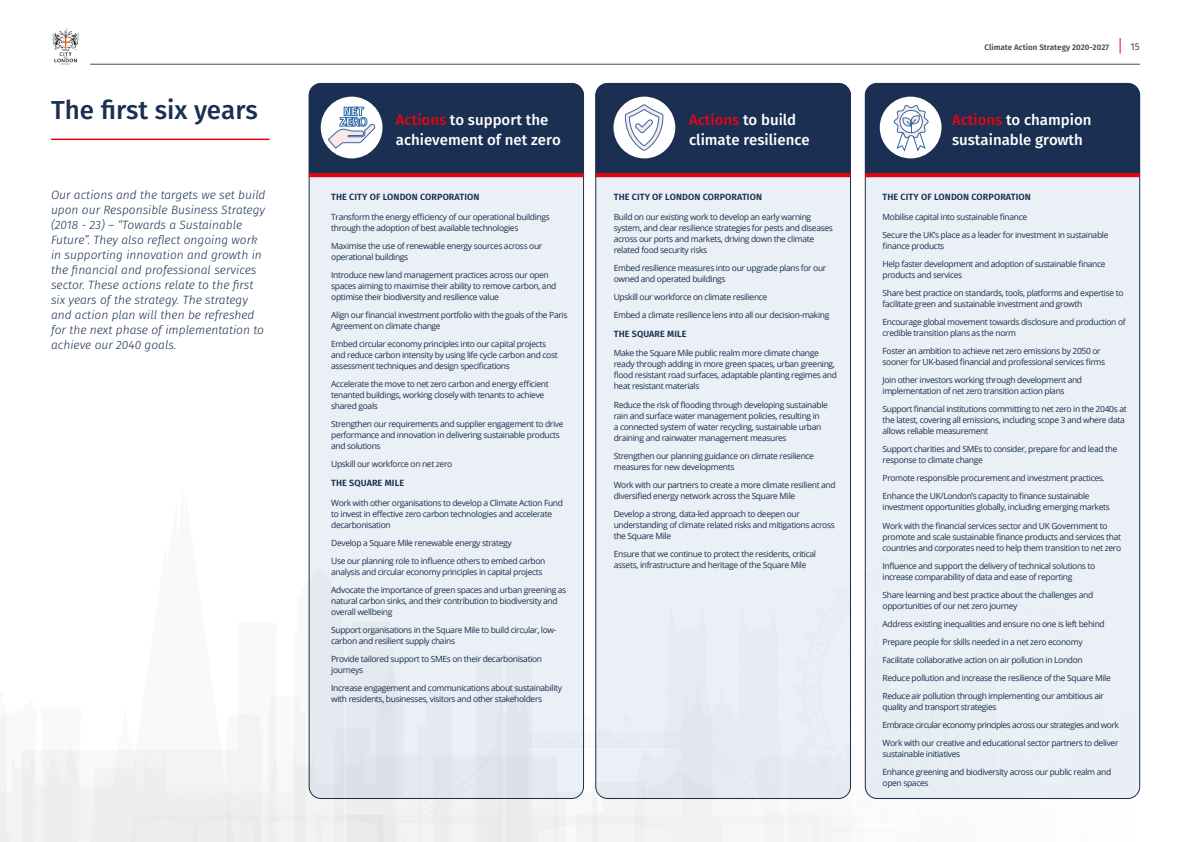
<style>
.page{position:relative;width:1191px;height:842px;background:#fff}
.page>*{position:absolute;margin:0;border:0;box-sizing:border-box;transform-origin:0 0}
.t1{font:500 26px "Fira Sans";color:#1a2f51}
.t2{font:500 15px/20px "Fira Sans";color:#fff}
.t3{font:italic 300 12px/15px "Fira Sans";color:#1a2f51}
.t4{font:10px "Fira Sans";color:#4a4a49}
.t5{font:600 9px "Fira Sans";letter-spacing:.01em;color:#1a2f51}
.t6{font:8.5px/11px "Open Sans";letter-spacing:-.04em;color:#1a2f51}
.t7{font:600 8px "Fira Sans";color:#4a4a49}
.s1{color:#e30613}
</style>
<div class="page">
<svg style="left:52px;top:28px;width:27px;height:37px"></svg>
<hr style="left:90px;top:64px;width:1050px;height:1px;background:#4a4a49">
<svg style="left:1119px;top:38px;width:1px;height:16px"></svg>
<hr style="left:51px;top:139px;width:218px;height:1px;background:#e30613">
<div style="left:309px;top:83px;width:274px;height:715px;background:#eaf0f6;border-radius:12px"></div>
<div style="left:596px;top:83px;width:254px;height:715px;background:#eaf0f6;border-radius:12px"></div>
<div style="left:865px;top:83px;width:274px;height:715px;background:#eaf0f6;border-radius:12px"></div>
<svg style="left:850px;top:545px;width:65px;height:254px"></svg>
<svg style="left:566px;top:681px;width:296px;height:144px"></svg>
<svg style="left:575px;top:756px;width:280px;height:86px"></svg>
<svg style="left:0;top:717px;width:130px;height:125px;fill:#f3f3f3"></svg>
<svg style="left:915px;top:623px;width:226px;height:176px"></svg>
<svg style="left:130px;top:567px;width:436px;height:275px"></svg>
<svg style="left:309px;top:83px;width:275px;height:94px;background:#394261"></svg>
<svg style="left:595px;top:83px;width:255px;height:94px;background:#3d4563"></svg>
<svg style="left:865px;top:83px;width:275px;height:94px;background:#3a4361"></svg>
<h1 class="t1" style="left:51px;top:91px;width:208px">The frst six years</h1>
<p class="t7" style="left:984px;top:42px;width:126px">Climate Action Strategy 2020-2027</p>
<p class="t4" style="left:1130px;top:40px;width:11px">15</p>
<p class="t2" style="left:396px;top:110px;width:166px"><span class="s1">Actions</span> to support the achievement of net zero</p>
<p class="t2" style="left:689px;top:110px;width:122px"><span class="s1">Actions</span> to build climate resilience</p>
<p class="t2" style="left:952px;top:110px;width:141px"><span class="s1">Actions</span> to champion sustainable growth</p>
<h2 class="t3" style="left:51px;top:187px;width:216px">Our actions and the targets we set build upon our Responsible Business Strategy (2018 - 23) – “Towards a Sustainable Future”. They also refect ongoing work in supporting innovation and growth in the fnancial and professional services sector. These actions relate to the frst six years of the strategy. The strategy and action plan will then be refreshed for the next phase of implementation to achieve our 2040 goals.</h2>
<p class="t5" style="left:331px;top:191px;width:150px">THE CITY OF LONDON CORPORATION</p>
<p class="t6" style="left:331px;top:211px;width:220px">Transform the energy efficiency of our operational buildings through the adoption of best available technologies</p>
<p class="t6" style="left:331px;top:240px;width:213px">Maximise the use of renewable energy sources across our operational buildings</p>
<p class="t6" style="left:331px;top:269px;width:227px">Introduce new land management practices across our open spaces aiming to maximise their ability to remove carbon, and optimise their biodiversity and resilience value</p>
<p class="t6" style="left:331px;top:309px;width:238px">Align our financial investment portfolio with the goals of the Paris<br>Agreement on climate change</p>
<p class="t6" style="left:331px;top:338px;width:228px">Embed circular economy principles into our capital projects and reduce carbon intensity by using life cycle carbon and cost assessment techniques and design specifications</p>
<p class="t6" style="left:331px;top:378px;width:219px">Accelerate the move to net zero carbon and energy efficient tenanted buildings, working closely with tenants to achieve shared goals</p>
<p class="t6" style="left:331px;top:418px;width:234px">Strengthen our requirements and supplier engagement to drive performance and innovation in delivering sustainable products and solutions</p>
<p class="t6" style="left:331px;top:458px;width:123px">Upskill our workforce on net zero</p>
<p class="t5" style="left:331px;top:477px;width:74px">THE SQUARE MILE</p>
<p class="t6" style="left:331px;top:497px;width:233px">Work with other organisations to develop a Climate Action Fund to invest in effective zero carbon technologies and accelerate decarbonisation</p>
<p class="t6" style="left:331px;top:533px;width:216px;line-height:18.1px">Develop a Square Mile renewable energy strategy<br>Use our planning role to influence others to embed carbon</p>
<p class="t6" style="left:331px;top:563px;width:237px;line-height:18.1px">analysis and circular economy principles in capital projects<br>Advocate the importance of green spaces and urban greening as</p>
<p class="t6" style="left:331px;top:595px;width:228px">natural carbon sinks, and their contribution to biodiversity and overall wellbeing</p>
<p class="t6" style="left:331px;top:624px;width:227px">Support organisations in the Square Mile to build circular, low&shy;carbon and resilient supply chains</p>
<p class="t6" style="left:331px;top:653px;width:212px">Provide tailored support to SMEs on their decarbonisation journeys</p>
<p class="t6" style="left:331px;top:682px;width:232px">Increase engagement and communications about sustainability with residents, businesses, visitors and other stakeholders</p>
<p class="t5" style="left:614px;top:191px;width:150px">THE CITY OF LONDON CORPORATION</p>
<p class="t6" style="left:614px;top:211px;width:221px">Build on our existing work to develop an early warning system, and clear resilience strategies for pests and diseases across our ports and markets, driving down the climate related food security risks</p>
<p class="t6" style="left:614px;top:262px;width:214px">Embed resilience measures into our upgrade plans for our owned and operated buildings</p>
<p class="t6" style="left:614px;top:287px;width:217px;line-height:18.1px">Upskill our workforce on climate resilience<br>Embed a climate resilience lens into all our decision-making</p>
<p class="t5" style="left:614px;top:327px;width:74px">THE SQUARE MILE</p>
<p class="t6" style="left:614px;top:348px;width:225px">Make the Square Mile public realm more climate change ready through adding in more green spaces, urban greening, flood resistant road surfaces, adaptable planting regimes and heat resistant materials</p>
<p class="t6" style="left:614px;top:399px;width:216px">Reduce the risk of flooding through developing sustainable rain and surface water management policies, resulting in<br>a connected system of water recycling, sustainable urban draining and rainwater management measures</p>
<p class="t6" style="left:614px;top:450px;width:202px">Strengthen our planning guidance on climate resilience measures for new developments</p>
<p class="t6" style="left:614px;top:479px;width:223px">Work with our partners to create a more climate resilient and diversified energy network across the Square Mile</p>
<p class="t6" style="left:614px;top:508px;width:223px">Develop a strong, data-led approach to deepen our understanding of climate related risks and mitigations across the Square Mile</p>
<p class="t6" style="left:614px;top:548px;width:204px">Ensure that we continue to protect the residents, critical assets, infrastructure and heritage of the Square Mile</p>
<p class="t5" style="left:882px;top:191px;width:150px">THE CITY OF LONDON CORPORATION</p>
<p class="t6" style="left:882px;top:207px;width:227px;line-height:18.1px">Mobilise capital into sustainable finance<br>Secure the UK’s place as a leader for investment in sustainable</p>
<p class="t6" style="left:882px;top:236px;width:225px;line-height:18.1px">finance products<br>Help faster development and adoption of sustainable finance</p>
<p class="t6" style="left:882px;top:265px;width:242px;line-height:18.1px">products and services<br>Share best practice on standards, tools, platforms and expertise to</p>
<p class="t6" style="left:882px;top:294px;width:245px;line-height:18.1px">facilitate green and sustainable investment and growth<br>Encourage global movement towards disclosure and production of</p>
<p class="t6" style="left:882px;top:324px;width:220px;line-height:18.1px">credible transition plans as the norm<br>Foster an ambition to achieve net zero emissions by 2050 or</p>
<p class="t6" style="left:882px;top:353px;width:224px;line-height:18.1px">sooner for UK-based financial and professional services firms<br>Join other investors working through development and</p>
<p class="t6" style="left:882px;top:382px;width:246px;line-height:18.1px">implementation of net zero transition action plans<br>Support financial institutions committing to net zero in the 2040s at</p>
<p class="t6" style="left:882px;top:414px;width:244px">the latest, covering all emissions, including scope 3 and where data allows reliable measurement</p>
<p class="t6" style="left:882px;top:443px;width:236px">Support charities and SMEs to consider, prepare for and lead the response to climate change</p>
<p class="t6" style="left:882px;top:469px;width:224px;line-height:18.1px">Promote responsible procurement and investment practices.<br>Enhance the UK/London’s capacity to finance sustainable</p>
<p class="t6" style="left:882px;top:498px;width:229px;line-height:18.1px">investment opportunities globally, including emerging markets<br>Work with the financial services sector and UK Government to</p>
<p class="t6" style="left:882px;top:531px;width:240px">promote and scale sustainable finance products and services that countries and corporates need to help them transition to net zero</p>
<p class="t6" style="left:882px;top:560px;width:214px">Influence and support the delivery of technical solutions to increase comparability of data and ease of reporting</p>
<p class="t6" style="left:882px;top:589px;width:212px">Share learning and best practice about the challenges and opportunities of our net zero journey</p>
<p class="t6" style="left:882px;top:614px;width:230px;line-height:18.1px">Address existing inequalities and ensure no one is left behind Prepare people for skills needed in a net zero economy Facilitate collaborative action on air pollution in London Reduce pollution and increase the resilience of the Square Mile Reduce air pollution through implementing our ambitious air</p>
<p class="t6" style="left:882px;top:698px;width:238px;line-height:18.1px">quality and transport strategies<br>Embrace circular economy principles across our strategies and work<br>Work with our creative and educational sector partners to deliver</p>
<p class="t6" style="left:882px;top:745px;width:230px;line-height:18.1px">sustainable initiatives<br>Enhance greening and biodiversity across our public realm and</p>
<p class="t6" style="left:882px;top:778px;width:48px">open spaces</p>
</div>
